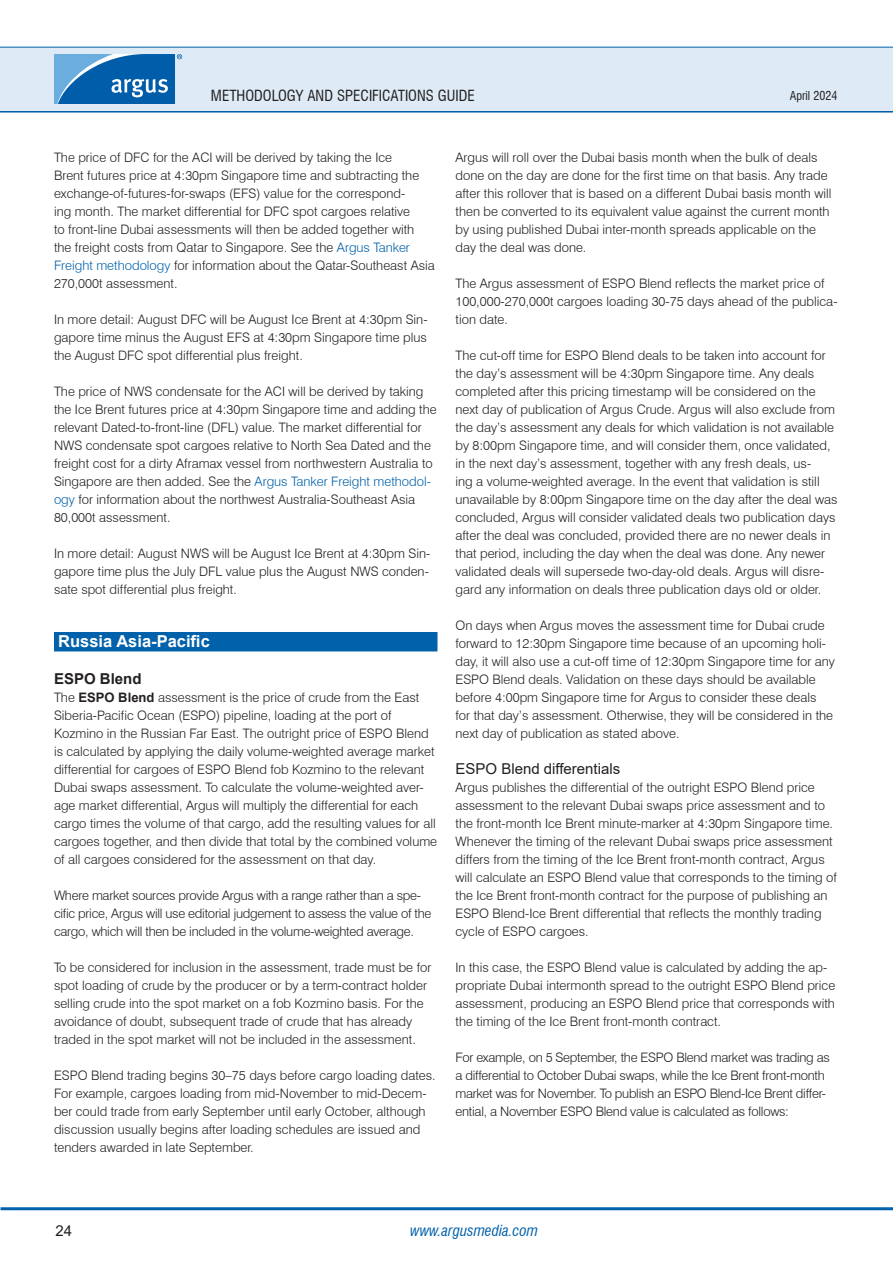
<style>
.page{position:relative;width:893px;height:1263px;background:#fff}
.page>*{position:absolute;margin:0;border:0;box-sizing:border-box;transform-origin:0 0}
.Section_header{font:700 16.5px "Arial";color:#fff}
.t1{font:condensed 15px "Swiss 721 BT";color:#231f20}
.Subsubhead{font:15px "Arial";color:#231f20}
.t2{font:italic condensed 15px "Swiss 721 BT";color:#0161aa}
.SubSectionHeader{font:700 15px "Arial";color:#231f20}
.Body_Text{font:300 13.05px/18px "Swiss 721 BT";color:#231f20}
.Body_Text-2{font:300 13.05px/18px "Swiss 721 BT";letter-spacing:-.02em;color:#231f20}
.t3{font:condensed 12px "Swiss 721 BT";color:#231f20}
.s1{color:#0161aa}
.s2{font-family:"Arial";font-weight:700}
</style>
<div class="page">
<hr style="left:0;top:110px;width:893px;height:3px;background:#0161aa">
<div style="left:0;top:47px;width:893px;height:64px;background:#deebf7"></div>
<hr style="left:0;top:47px;width:893px;height:1px;background:#0161aa">
<hr style="left:1px;top:1207px;width:892px;height:3px;background:#0161aa">
<svg style="left:54px;top:54px;width:128px;height:50px;background:#3883c0"></svg>
<div style="left:54px;top:632px;width:383px;height:19px;background:#0161aa"></div>
<p class="t1" style="left:211px;top:86px;width:265px">METHODOLOGY AND SPECIFICATIONS GUIDE</p>
<p class="t3" style="left:790px;top:88px;width:49px">April 2024</p>
<p class="Body_Text" style="left:54px;top:148px;width:382px">The price of DFC for the ACI will be derived by taking the Ice<br>Brent futures price at 4:30pm Singapore time and subtracting the exchange-of-futures-for-swaps (EFS) value for the correspond-<br>ing month. The market differential for DFC spot cargoes relative<br>to front-line Dubai assessments will then be added together with the freight costs from Qatar to Singapore. See the <span class="s1">Argus Tanker Freight methodology</span> for information about the Qatar-Southeast Asia 270,000t assessment.</p>
<p class="Body_Text" style="left:54px;top:310px;width:375px;text-align:justify">In more detail: August DFC will be August Ice Brent at 4:30pm Sin&shy;gapore time minus the August EFS at 4:30pm Singapore time plus the August DFC spot differential plus freight.</p>
<p class="Body_Text" style="left:54px;top:382px;width:384px">The price of NWS condensate for the ACI will be derived by taking the Ice Brent futures price at 4:30pm Singapore time and adding the relevant Dated-to-front-line (DFL) value. The market differential for NWS condensate spot cargoes relative to North Sea Dated and the freight cost for a dirty Aframax vessel from northwestern Australia to Singapore are then added. See the <span class="s1">Argus Tanker Freight methodol&shy;ogy</span> for information about the northwest Australia-Southeast Asia 80,000t assessment.</p>
<p class="Body_Text" style="left:54px;top:544px;width:378px;text-align:justify">In more detail: August NWS will be August Ice Brent at 4:30pm Sin&shy;gapore time plus the July DFL value plus the August NWS conden&shy;sate spot differential plus freight.</p>
<p class="Section_header" style="left:58px;top:630px;width:153px">Russia Asia-Pacific</p>
<p class="SubSectionHeader" style="left:54px;top:668px;width:89px">ESPO Blend</p>
<p class="Body_Text" style="left:54px;top:688px;width:385px">The <span class="s2">ESPO Blend</span> assessment is the price of crude from the East Siberia-Pacific Ocean (ESPO) pipeline, loading at the port of Kozmino in the Russian Far East. The outright price of ESPO Blend is calculated by applying the daily volume-weighted average market differential for cargoes of ESPO Blend fob Kozmino to the relevant Dubai swaps assessment. To calculate the volume-weighted aver&shy;age market differential, Argus will multiply the differential for each cargo times the volume of that cargo, add the resulting values for all cargoes together, and then divide that total by the combined volume of all cargoes considered for the assessment on that day.</p>
<p class="Body_Text-2" style="left:54px;top:886px;width:379px">Where market sources provide Argus with a range rather than a spe&shy;cific price, Argus will use editorial judgement to assess the value of the cargo, which will then be included in the volume-weighted average.</p>
<p class="Body_Text" style="left:54px;top:958px;width:379px">To be considered for inclusion in the assessment, trade must be for spot loading of crude by the producer or by a term-contract holder selling crude into the spot market on a fob Kozmino basis. For the avoidance of doubt, subsequent trade of crude that has already traded in the spot market will not be included in the assessment.</p>
<p class="Body_Text" style="left:54px;top:1066px;width:383px">ESPO Blend trading begins 30–75 days before cargo loading dates.<br>For example, cargoes loading from mid-November to mid-Decem&shy;ber could trade from early September until early October, although discussion usually begins after loading schedules are issued and tenders awarded in late September.</p>
<p class="Body_Text" style="left:455px;top:148px;width:378px">Argus will roll over the Dubai basis month when the bulk of deals done on the day are done for the first time on that basis. Any trade after this rollover that is based on a different Dubai basis month will then be converted to its equivalent value against the current month by using published Dubai inter-month spreads applicable on the day the deal was done.</p>
<p class="Body_Text" style="left:455px;top:274px;width:384px">The Argus assessment of ESPO Blend reflects the market price of<br>100,000-270,000t cargoes loading 30-75 days ahead of the publica&shy;tion date.</p>
<p class="Body_Text" style="left:455px;top:346px;width:383px">The cut-off time for ESPO Blend deals to be taken into account for the day’s assessment will be 4:30pm Singapore time. Any deals completed after this pricing timestamp will be considered on the next day of publication of Argus Crude. Argus will also exclude from the day’s assessment any deals for which validation is not available by 8:00pm Singapore time, and will consider them, once validated, in the next day’s assessment, together with any fresh deals, us-<br>ing a volume-weighted average. In the event that validation is still unavailable by 8:00pm Singapore time on the day after the deal was concluded, Argus will consider validated deals two publication days after the deal was concluded, provided there are no newer deals in that period, including the day when the deal was done. Any newer validated deals will supersede two-day-old deals. Argus will disre&shy;gard any information on deals three publication days old or older.</p>
<p class="Body_Text" style="left:455px;top:616px;width:381px">On days when Argus moves the assessment time for Dubai crude forward to 12:30pm Singapore time because of an upcoming holi&shy;day, it will also use a cut-off time of 12:30pm Singapore time for any ESPO Blend deals. Validation on these days should be available before 4:00pm Singapore time for Argus to consider these deals<br>for that day’s assessment. Otherwise, they will be considered in the next day of publication as stated above.</p>
<p class="Subsubhead" style="left:455px;top:758px;width:166px">ESPO Blend differentials</p>
<p class="Body_Text" style="left:455px;top:778px;width:383px">Argus publishes the differential of the outright ESPO Blend price assessment to the relevant Dubai swaps price assessment and to the front-month Ice Brent minute-marker at 4:30pm Singapore time.<br>Whenever the timing of the relevant Dubai swaps price assessment differs from the timing of the Ice Brent front-month contract, Argus will calculate an ESPO Blend value that corresponds to the timing of the Ice Brent front-month contract for the purpose of publishing an ESPO Blend-Ice Brent differential that reflects the monthly trading cycle of ESPO cargoes.</p>
<p class="Body_Text" style="left:455px;top:958px;width:381px">In this case, the ESPO Blend value is calculated by adding the ap&shy;propriate Dubai intermonth spread to the outright ESPO Blend price assessment, producing an ESPO Blend price that corresponds with the timing of the Ice Brent front-month contract.</p>
<p class="Body_Text-2" style="left:455px;top:1048px;width:376px">For example, on 5 September, the ESPO Blend market was trading as a differential to October Dubai swaps, while the Ice Brent front-month market was for November. To publish an ESPO Blend-Ice Brent differ&shy;ential, a November ESPO Blend value is calculated as follows:</p>
<p class="Subsubhead" style="left:55px;top:1220px;width:18px">24</p>
<p class="t2" style="left:410px;top:1221px;width:129px">www.argusmedia.com</p>
</div>
